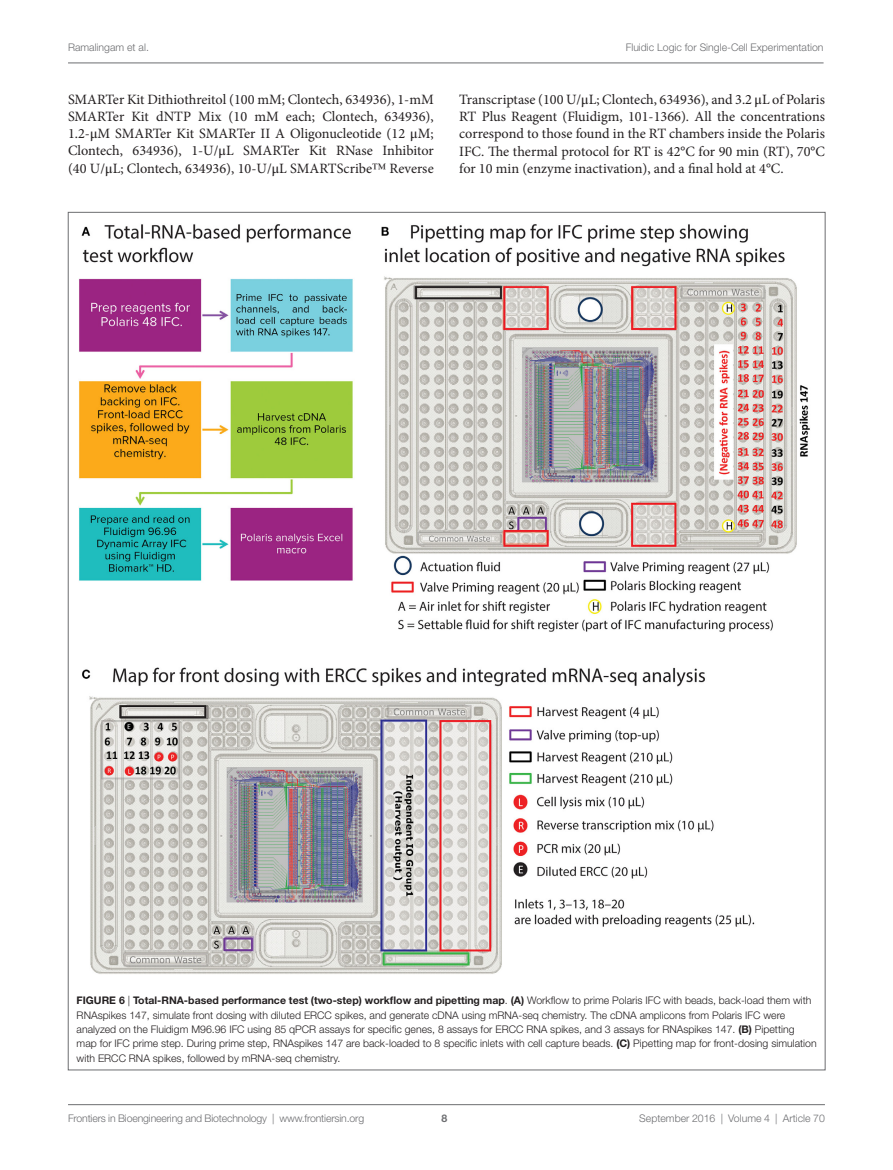
<style>
.page{position:relative;width:893px;height:1170px;background:#fff}
.page>*{position:absolute;margin:0;border:0;box-sizing:border-box;transform-origin:0 0}
.t1{font:14.25px/17.2px "Minion Pro";color:#231f20;text-align:justify}
.t2{font:300 10.5px/14.2px "Helvetica Neue LT Std";color:#231f20}
.t3{font:300 10.5px "Helvetica Neue LT Std";color:#6c6d70}
.t4{font:700 10.5px "Helvetica Neue LT Std";color:#6c6d70}
.s1{font-family:"STIX General"}
.s2{font-weight:700}
</style>
<div class="page">
<img style="left:79px;top:224px;width:731px;height:750px">
<hr style="left:68px;top:63px;width:756px;height:1px;background:#6c6d70">
<hr style="left:68px;top:1104px;width:757px;height:1px;background:#6c6d70">
<p class="t3" style="left:68px;top:41px;width:82px">Ramalingam et al.</p>
<p class="t3" style="left:626px;top:41px;width:199px">Fluidic Logic for Single-Cell Experimentation</p>
<p class="t1" style="left:68px;top:90px;width:367px">SMARTer Kit Dithiothreitol (100 mM; Clontech, 634936), 1-mM SMARTer Kit dNTP Mix (10 mM each; Clontech, 634936), 1.2-<span class="s1">μ</span>M SMARTer Kit SMARTer II A Oligonucleotide (12 <span class="s1">μ</span>M; Clontech, 634936), 1-U/<span class="s1">μ</span>L SMARTer Kit RNase Inhibitor (40 U/<span class="s1">μ</span>L; Clontech, 634936), 10-U/<span class="s1">μ</span>L SMARTScribe<span class="s1">™</span> Reverse</p>
<p class="t1" style="left:459px;top:91px;width:367px">Transcriptase (100 U/<span class="s1">μ</span>L; Clontech, 634936), and 3.2 <span class="s1">μ</span>L of Polaris RT Plus Reagent (Fluidigm, 101-1366). All the concentrations correspond to those found in the RT chambers inside the Polaris IFC. The thermal protocol for RT is 42°C for 90 min (RT), 70°C for 10 min (enzyme inactivation), and a final hold at 4°C.</p>
<p class="t2" style="left:77px;top:993px;width:741px"><span class="s2">Figur e 6</span> | <span class="s2">Total-RNA-based performance test (two-step) workflow and pipetting map</span>. <span class="s2">(A)</span> Workflow to prime Polaris IFC with beads, back-load them with RNAspikes 147, simulate front dosing with diluted ERCC spikes, and generate cDNA using mRNA-seq chemistry. The cDNA amplicons from Polaris IFC were analyzed on the Fluidigm M96.96 IFC using 85 qPCR assays for specific genes, 8 assays for ERCC RNA spikes, and 3 assays for RNAspikes 147. <span class="s2">(B)</span> Pipetting map for IFC prime step. During prime step, RNAspikes 147 are back-loaded to 8 specific inlets with cell capture beads. <span class="s2">(C)</span> Pipetting map for front-dosing simulation with ERCC RNA spikes, followed by mRNA-seq chemistry.</p>
<p class="t3" style="left:68px;top:1111px;width:298px">Frontiers in Bioengineering and Biotechnology | www.frontiersin.org</p>
<p class="t3" style="left:639px;top:1111px;width:187px">September 2016 | Volume 4 | Article 70</p>
<p class="t4" style="left:441px;top:1111px;width:7px">8</p>
</div>
